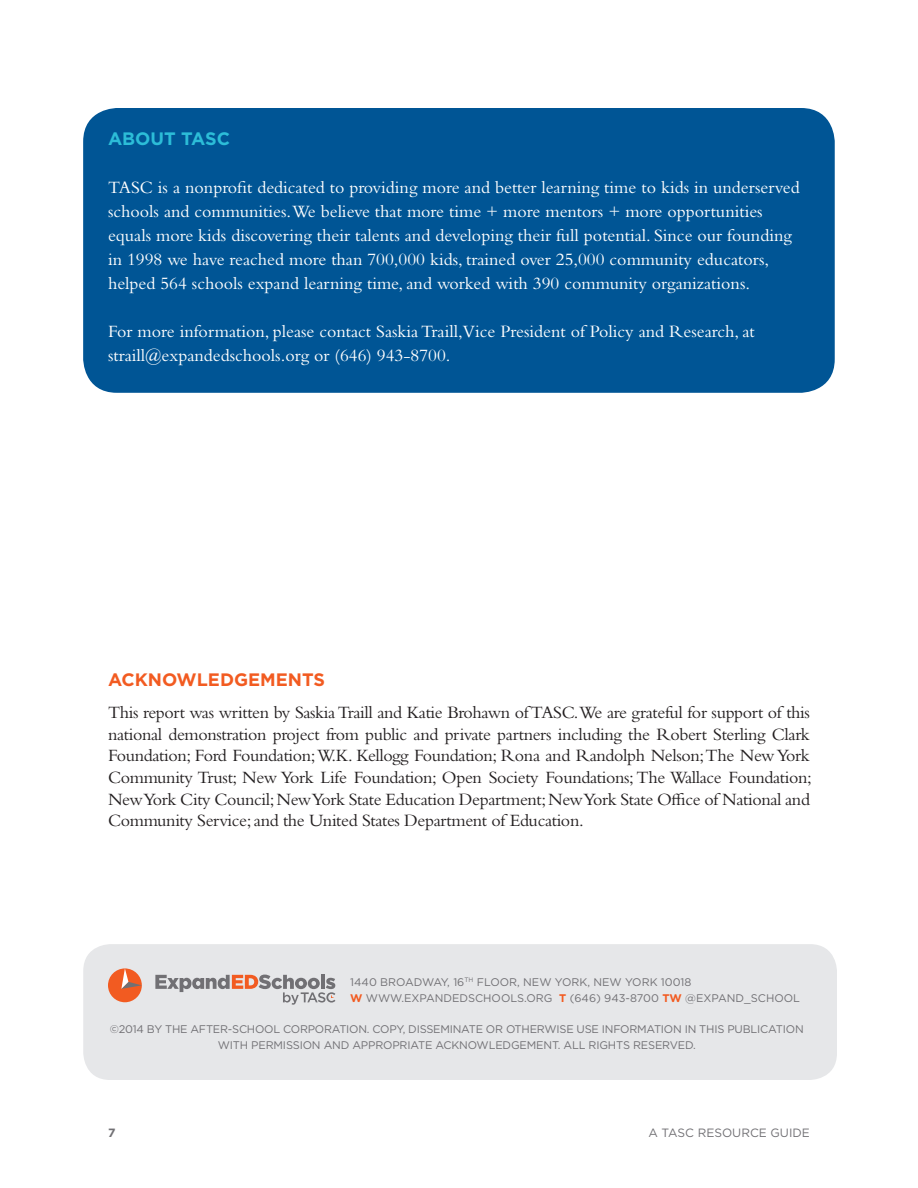
<style>
.page{position:relative;width:918px;height:1188px;background:#fff}
.page>*{position:absolute;margin:0;border:0;box-sizing:border-box;transform-origin:0 0}
.Intro__Page_1_Only{font:18px "Bembo Std";color:#fff}
.Body_Paragraph{font:18px/21.6px "Bembo Std";letter-spacing:-.02em;color:#231f20;text-align:justify}
.Section_Head{font:700 18px "Gotham";color:#f25b21}
.Intro__Page_1_Only-2{font:700 18px "Gotham";color:#2cbdd8}
.t1{font:12px "Gotham";color:#717074}
.t2{font:700 12px "Gotham";color:#717074}
.t3{font:11.1px/16.2px "Gotham";letter-spacing:-.015em;color:#717074;text-align:center}
.s1{font-weight:700;color:#f25b21}
</style>
<div class="page">
<div style="left:83px;top:108px;width:752px;height:285px;background:#005595;border-radius:34px"></div>
<div style="left:83px;top:944px;width:754px;height:136px;background:#e6e7e9;border-radius:27px"></div>
<div style="left:108px;top:968px;width:34px;height:34px;background:#f25b21;border-radius:50%"></div>
<svg style="left:121px;top:968px;width:21px;height:21px"></svg>
<svg style="left:155px;top:975px;width:180px;height:30px"></svg>
<p class="Intro__Page_1_Only-2" style="left:108px;top:126px;width:124px">ABOUT TASC</p>
<p class="Intro__Page_1_Only" style="left:108px;top:176px;width:693px">TASC is a nonprofit dedicated to providing more and better learning time to kids in underserved</p>
<p class="Intro__Page_1_Only" style="left:108px;top:200px;width:656px">schools and communities.We believe that more time + more mentors + more opportunities</p>
<p class="Intro__Page_1_Only" style="left:108px;top:224px;width:685px">equals more kids discovering their talents and developing their full potential. Since our founding</p>
<p class="Intro__Page_1_Only" style="left:108px;top:248px;width:663px">in 1998 we have reached more than 700,000 kids, trained over 25,000 community educators,</p>
<p class="Intro__Page_1_Only" style="left:108px;top:272px;width:644px">helped 564 schools expand learning time, and worked with 390 community organizations.</p>
<p class="Intro__Page_1_Only" style="left:108px;top:320px;width:648px">For more information, please contact Saskia Traill,Vice President of Policy and Research, at</p>
<p class="Intro__Page_1_Only" style="left:108px;top:344px;width:344px">straill@expandedschools.org or (646) 943-8700.</p>
<p class="Section_Head" style="left:108px;top:667px;width:219px">ACKNOWLEDGEMENTS</p>
<p class="Body_Paragraph" style="left:108px;top:701px;width:705px">This report was written by Saskia Traill and Katie Brohawn of TASC.We are grateful for support of this national demonstration project from public and private partners including the Robert Sterling Clark Foundation; Ford Foundation; W.K. Kellogg Foundation; Rona and Randolph Nelson; The New York Community Trust; New York Life Foundation; Open Society Foundations; The Wallace Foundation; New York City Council; New York State Education Department; New York State Office of National and Community Service; and the United States Department of Education.</p>
<p class="t3" style="left:350px;top:973px;width:343px">1440 BROADWAY, 16<sup>TH</sup> FLOOR, NEW YORK, NEW YORK 10018</p>
<p class="t3" style="left:350px;top:990px;width:451px"><span class="s1">W</span> WWW.EXPANDEDSCHOOLS.ORG <span class="s1">T</span> (646) 943-8700 <span class="s1">TW</span> @EXPAND_SCHOOL</p>
<p class="t3" style="left:110px;top:1020px;width:695px">©2014 BY THE AFTER-SCHOOL CORPORATION. COPY, DISSEMINATE OR OTHERWISE USE INFORMATION IN THIS PUBLICATION<br>WITH PERMISSION AND APPROPRIATE ACKNOWLEDGEMENT. ALL RIGHTS RESERVED.</p>
<p class="t2" style="left:108px;top:1125px;width:9px">7</p>
<p class="t1" style="left:648px;top:1125px;width:163px">A TASC RESOURCE GUIDE</p>
</div>
